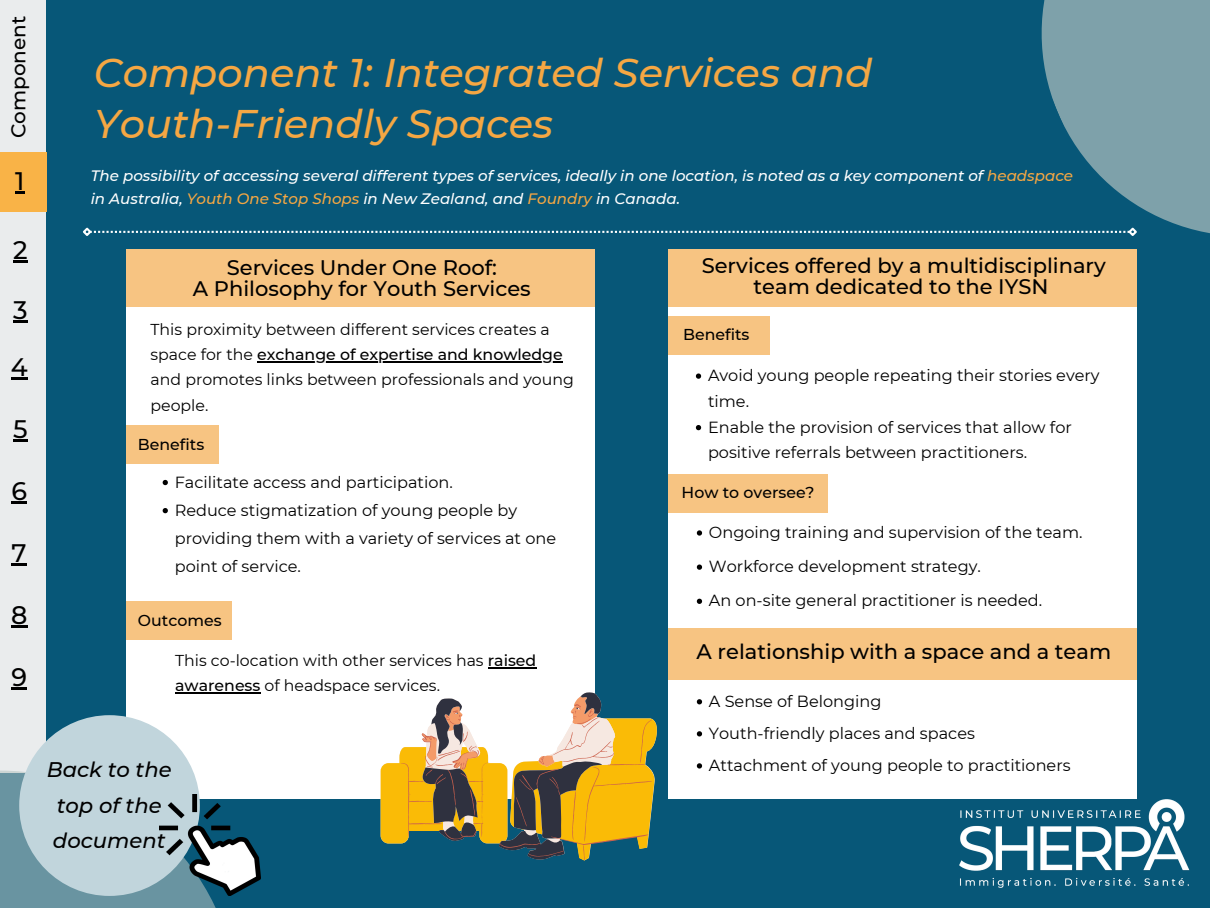
<style>
.page{position:relative;width:1210px;height:908px;background:#fff}
.page>*{position:absolute;margin:0;border:0;box-sizing:border-box;transform-origin:0 0}
.t1{font:italic 500 39.9px/50.7px "Montserrat";color:#f5a743}
.t2{font:500 25.27px "Montserrat";color:#000}
.t3{font:italic 500 21.14px/35.7px "Montserrat";color:#000}
.t4{font:500 21px/21px "Montserrat";color:#000;text-align:center}
.t5{font:500 19.95px "Montserrat";color:#000}
.t6{font:16.1px/28.1px "Montserrat";color:#000}
.t7{font:15.75px/25.2px "Montserrat";color:#000}
.t8{font:500 15.75px "Montserrat";color:#000}
.t9{font:italic 500 15.05px/22.8px "Montserrat";color:#fff}
.s1{color:#f5a743}
.s2{font-weight:500}
</style>
<div class="page">
<div style="left:0;top:0;width:1210px;height:907px;background:#075778"></div>
<svg style="left:1041px;top:0;width:169px;height:299px;fill:#7ea1aa"></svg>
<svg style="left:83px;top:226px;width:1055px;height:12px"></svg>
<div style="left:126px;top:249px;width:469px;height:549px;background:#fff"></div>
<div style="left:127px;top:250px;width:468px;height:57px;background:#f7c482"></div>
<div style="left:0;top:0;width:46px;height:771px;background:#eaeced"></div>
<div style="left:0;top:153px;width:46px;height:59px;background:#f9b347"></div>
<svg style="left:0;top:770px;width:232px;height:137px;background:#779eaa"></svg>
<div style="left:19px;top:715px;width:181px;height:180px;background:#c1d5dc;border-radius:50%"></div>
<img style="left:159px;top:793px;width:102px;height:102px">
<div style="left:126px;top:425px;width:93px;height:39px;background:#f7c482"></div>
<div style="left:126px;top:600px;width:106px;height:39px;background:#f7c482"></div>
<hr style="left:257px;top:361px;width:306px;height:1px;background:#000">
<svg style="left:15px;top:191px;width:10px;height:3px"></svg>
<svg style="left:13px;top:260px;width:15px;height:2px"></svg>
<svg style="left:13px;top:320px;width:15px;height:2px"></svg>
<svg style="left:11px;top:377px;width:17px;height:2px"></svg>
<svg style="left:13px;top:439px;width:15px;height:2px"></svg>
<svg style="left:11px;top:501px;width:16px;height:2px"></svg>
<svg style="left:12px;top:563px;width:15px;height:2px"></svg>
<hr style="left:11px;top:624px;width:16px;height:3px;background:#000">
<hr style="left:11px;top:686px;width:16px;height:3px;background:#000">
<svg style="left:163px;top:479px;width:5px;height:6px"></svg>
<svg style="left:163px;top:508px;width:5px;height:5px"></svg>
<hr style="left:488px;top:666px;width:48px;height:2px;background:#000">
<hr style="left:175px;top:692px;width:85px;height:1px;background:#000">
<div style="left:668px;top:249px;width:468px;height:549px;background:#fff"></div>
<div style="left:668px;top:250px;width:468px;height:57px;background:#f7c482"></div>
<div style="left:668px;top:316px;width:102px;height:38px;background:#f7c482"></div>
<div style="left:668px;top:474px;width:160px;height:38px;background:#f7c482"></div>
<div style="left:668px;top:627px;width:468px;height:52px;background:#f7c482"></div>
<svg style="left:696px;top:373px;width:5px;height:5px"></svg>
<svg style="left:696px;top:425px;width:5px;height:5px"></svg>
<svg style="left:697px;top:530px;width:5px;height:5px"></svg>
<svg style="left:697px;top:564px;width:5px;height:5px"></svg>
<svg style="left:697px;top:598px;width:5px;height:5px"></svg>
<svg style="left:697px;top:699px;width:5px;height:5px"></svg>
<svg style="left:697px;top:731px;width:5px;height:5px"></svg>
<svg style="left:697px;top:763px;width:5px;height:5px"></svg>
<svg style="left:381px;top:692px;width:276px;height:169px"></svg>
<img style="left:941px;top:795px;width:249px;height:93px">
<p class="t5" style="left:6px;top:138px;width:124px;rotate:-90deg">Component</p>
<h2 class="t2" style="left:15px;top:166px;width:11px">1</h2>
<h2 class="t2" style="left:13px;top:234px;width:16px">2</h2>
<h2 class="t2" style="left:13px;top:294px;width:16px">3</h2>
<h2 class="t2" style="left:11px;top:351px;width:18px">4</h2>
<h2 class="t2" style="left:13px;top:413px;width:16px">5</h2>
<h2 class="t2" style="left:11px;top:475px;width:17px">6</h2>
<h2 class="t2" style="left:12px;top:537px;width:17px">7</h2>
<h2 class="t2" style="left:11px;top:599px;width:18px">8</h2>
<h2 class="t2" style="left:11px;top:661px;width:17px">9</h2>
<h1 class="t1" style="left:94px;top:47px;width:780px">Component 1: Integrated Services and<br>Youth-Friendly Spaces</h1>
<p class="t9" style="left:91px;top:164px;width:984px">The possibility of accessing several different types of services, ideally in one location, is noted as a key component of <span class="s1">headspace </span>in Australia, <span class="s1">Youth One Stop Shops</span> in New Zealand, and <span class="s1">Foundry</span> in Canada.</p>
<h3 class="t4" style="left:193px;top:257px;width:339px">Services Under One Roof:<br>A Philosophy for Youth Services</h3>
<p class="t7" style="left:151px;top:316px;width:425px">This proximity between different services creates a space for the <span class="s2">exchange of expertise and knowledge </span>and promotes links between professionals and young people.</p>
<p class="t8" style="left:138px;top:435px;width:68px">Benefits</p>
<p class="t6" style="left:175px;top:467px;width:383px">Facilitate access and participation.<br>Reduce stigmatization of young people by providing them with a variety of services at one point of service.</p>
<p class="t8" style="left:138px;top:610px;width:85px">Outcomes</p>
<p class="t7" style="left:175px;top:647px;width:363px">This co-location with other services has <span class="s2">raised awareness</span> of headspace services.</p>
<h3 class="t3" style="left:47px;top:751px;width:126px">Back to the top of the document</h3>
<h3 class="t4" style="left:702px;top:255px;width:406px">Services offered by a multidisciplinary team dedicated to the IYSN</h3>
<p class="t8" style="left:683px;top:325px;width:68px">Benefits</p>
<p class="t6" style="left:708px;top:362px;width:393px;line-height:25.7px">Avoid young people repeating their stories every time.<br>Enable the provision of services that allow for positive referrals between practitioners.</p>
<p class="t8" style="left:681px;top:483px;width:135px">How to oversee?</p>
<p class="t6" style="left:709px;top:515px;width:375px;line-height:34.1px">Ongoing training and supervision of the team.<br>Workforce development strategy.<br>An on-site general practitioner is needed.</p>
<h3 class="t4" style="left:696px;top:641px;width:416px">A relationship with a space and a team</h3>
<p class="t6" style="left:709px;top:684px;width:363px;line-height:32px">A Sense of Belonging<br>Youth-friendly places and spaces<br>Attachment of young people to practitioners</p>
</div>
